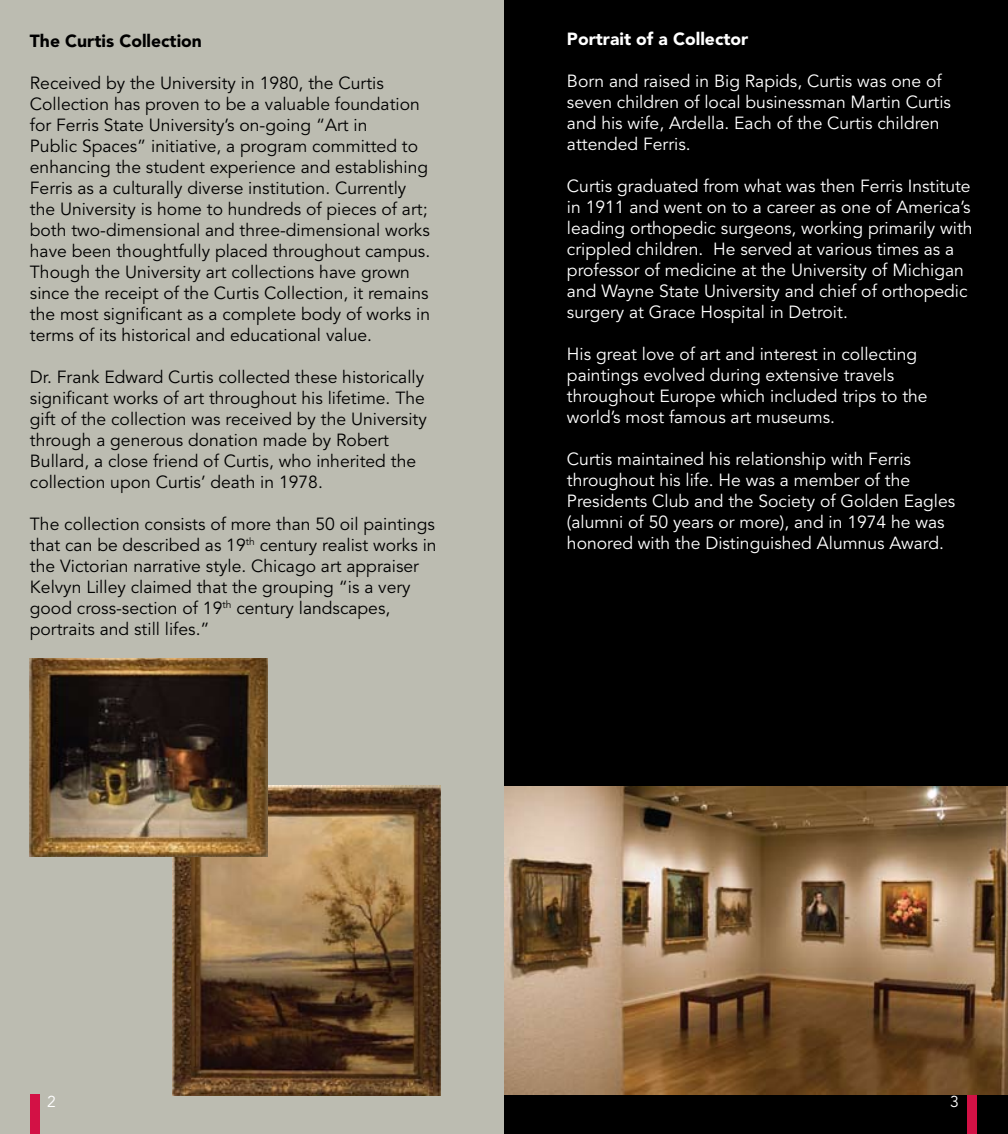
<style>
.page{position:relative;width:1008px;height:1134px;background:#fff}
.page>*{position:absolute;margin:0;border:0;box-sizing:border-box;transform-origin:0 0}
.t1{font:17.5px/21px "Avenir";color:#000}
.t2{font:17.5px/21px "Avenir";color:#fff}
.t3{font:900 17.5px "Avenir";color:#fff}
.t4{font:900 17.5px "Avenir";color:#000}
.t5{font:15.75px "Avenir";color:#fff}
</style>
<div class="page">
<div style="left:0;top:0;width:504px;height:1134px;background:#bcbcb1"></div>
<div style="left:504px;top:0;width:504px;height:1134px;background:#000"></div>
<div style="left:30px;top:1095px;width:9px;height:39px;background:#d31145"></div>
<div style="left:967px;top:1095px;width:9px;height:39px;background:#d31145"></div>
<img style="left:504px;top:786px;width:504px;height:309px">
<img style="left:173px;top:786px;width:268px;height:310px">
<img style="left:30px;top:658px;width:237px;height:198px">
<p class="t4" style="left:30px;top:30px;width:174px">The Curtis Collection</p>
<p class="t1" style="left:30px;top:73px;width:402px">Received by the University in 1980, the Curtis Collection has proven to be a valuable foundation for Ferris State University’s on-going “Art in<br>Public Spaces” initiative, a program committed to enhancing the student experience and establishing Ferris as a culturally diverse institution. Currently the University is home to hundreds of pieces of art; both two-dimensional and three-dimensional works have been thoughtfully placed throughout campus.<br>Though the University art collections have grown since the receipt of the Curtis Collection, it remains the most significant as a complete body of works in terms of its historical and educational value.</p>
<p class="t1" style="left:30px;top:367px;width:398px">Dr. Frank Edward Curtis collected these historically significant works of art throughout his lifetime. The gift of the collection was received by the University through a generous donation made by Robert Bullard, a close friend of Curtis, who inherited the collection upon Curtis’ death in 1978.</p>
<p class="t1" style="left:30px;top:514px;width:408px">The collection consists of more than 50 oil paintings that can be described as 19<sup>th</sup> century realist works in the Victorian narrative style. Chicago art appraiser Kelvyn Lilley claimed that the grouping “is a very good cross-section of 19<sup>th</sup> century landscapes, portraits and still lifes.”</p>
<p class="t3" style="left:567px;top:29px;width:183px">Portrait of a Collector</p>
<p class="t2" style="left:567px;top:71px;width:386px">Born and raised in Big Rapids, Curtis was one of seven children of local businessman Martin Curtis and his wife, Ardella. Each of the Curtis children attended Ferris.</p>
<p class="t2" style="left:567px;top:176px;width:407px">Curtis graduated from what was then Ferris Institute in 1911 and went on to a career as one of America’s leading orthopedic surgeons, working primarily with crippled children. He served at various times as a professor of medicine at the University of Michigan and Wayne State University and chief of orthopedic surgery at Grace Hospital in Detroit.</p>
<p class="t2" style="left:567px;top:344px;width:362px">His great love of art and interest in collecting paintings evolved during extensive travels throughout Europe which included trips to the world’s most famous art museums.</p>
<p class="t2" style="left:567px;top:449px;width:390px">Curtis maintained his relationship with Ferris throughout his life. He was a member of the Presidents Club and the Society of Golden Eagles (alumni of 50 years or more), and in 1974 he was honored with the Distinguished Alumnus Award.</p>
<p class="t5" style="left:47px;top:1092px;width:10px">2</p>
<p class="t5" style="left:950px;top:1092px;width:10px">3</p>
</div>
